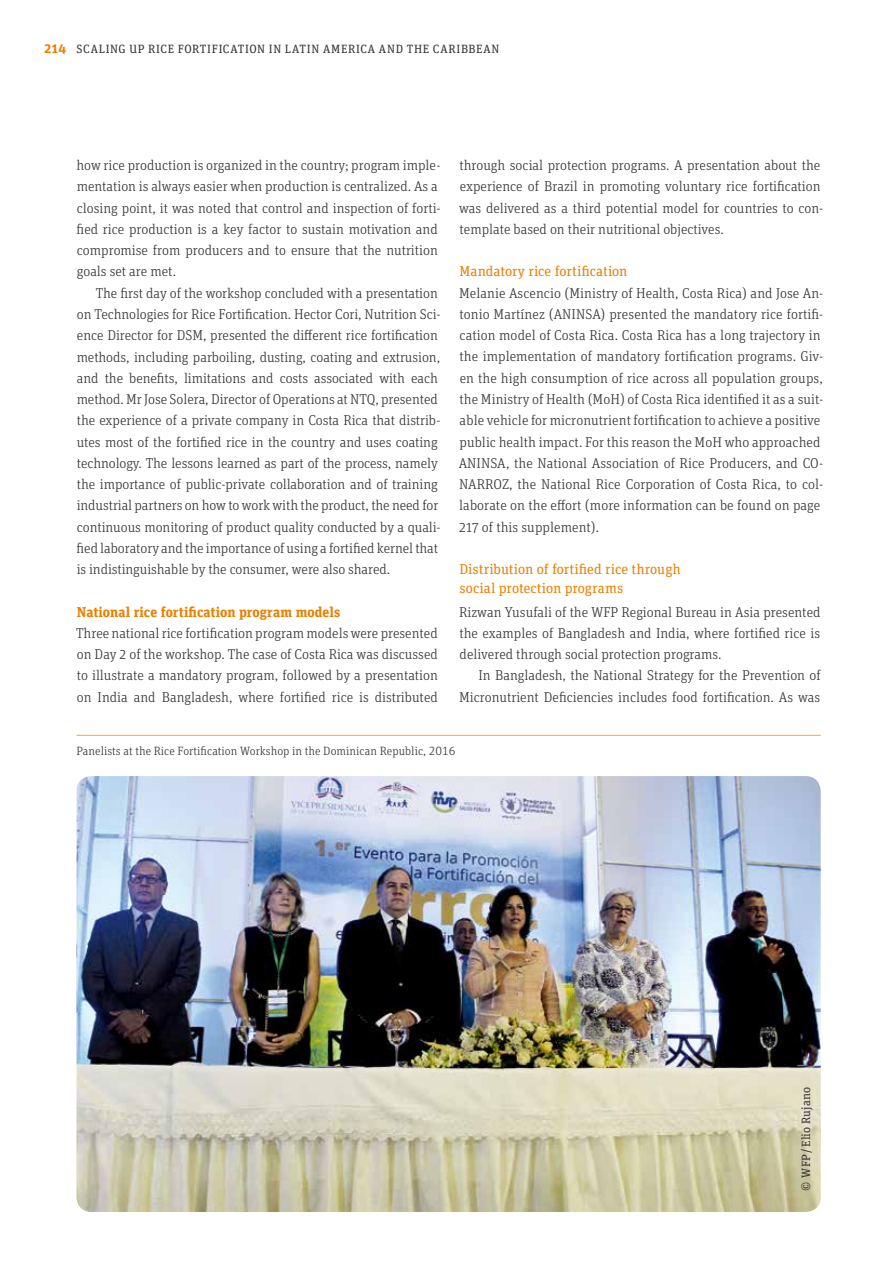
<style>
.page{position:relative;width:893px;height:1263px;background:#fff}
.page>*{position:absolute;margin:0;border:0;box-sizing:border-box;transform-origin:0 0}
.t1{font:300 14.25px/21.3px "Unit Slab Pro";color:#373437}
.t2{font:14.25px/18.8px "Unit Slab Pro";letter-spacing:.005em;color:#e98000}
.t3{font:700 14.25px "Unit Slab Pro";letter-spacing:.005em;color:#e98000}
.t4{font:300 12px "Unit Slab Pro";letter-spacing:.005em;color:#373437}
.t5{font:12px "Unit Slab Pro";letter-spacing:.055em;color:#373437}
.t6{font:12px "Unit Slab Pro";letter-spacing:.005em;color:#373437}
.s1{font-weight:700;font-size:13.5px;color:#e98000}
</style>
<div class="page">
<img style="left:77px;top:776px;width:744px;height:436px">
<hr style="left:77px;top:735px;width:744px;height:1px;background:#f1b200">
<p class="t5" style="left:45px;top:41px;width:456px"><span class="s1">214</span> SCALING UP RICE FORTIFICATION IN LATIN AMERICA AND THE CARIBBEAN</p>
<p class="t1" style="left:76px;top:154px;width:366px">how rice production is organized in the country; program imple&shy;mentation is always easier when production is centralized. As a closing point, it was noted that control and inspection of forti&shy;fied rice production is a key factor to sustain motivation and compromise from producers and to ensure that the nutrition goals set are met.</p>
<p class="t1" style="left:77px;top:282px;width:366px;text-indent:19px">The first day of the workshop concluded with a presentation on Technologies for Rice Fortification. Hector Cori, Nutrition Sci&shy;ence Director for DSM, presented the different rice fortification methods, including parboiling, dusting, coating and extrusion, and the benefits, limitations and costs associated with each method. Mr Jose Solera, Director of Operations at NTQ, presented the experience of a private company in Costa Rica that distrib&shy;utes most of the fortified rice in the country and uses coating technology. The lessons learned as part of the process, namely the importance of public-private collaboration and of training industrial partners on how to work with the product, the need for continuous monitoring of product quality conducted by a quali&shy;fied laboratory and the importance of using a fortified kernel that is indistinguishable by the consumer, were also shared.</p>
<p class="t3" style="left:77px;top:601px;width:265px">National rice fortification program models</p>
<p class="t1" style="left:76px;top:622px;width:363px;text-align:justify">Three national rice fortification program models were presented on Day 2 of the workshop. The case of Costa Rica was discussed to illustrate a mandatory program, followed by a presentation on India and Bangladesh, where fortified rice is distributed</p>
<p class="t1" style="left:459px;top:154px;width:366px">through social protection programs. A presentation about the experience of Brazil in promoting voluntary rice fortification was delivered as a third potential model for countries to con&shy;template based on their nutritional objectives.</p>
<p class="t2" style="left:459px;top:262px;width:170px">Mandatory rice fortification</p>
<p class="t1" style="left:459px;top:282px;width:366px">Melanie Ascencio (Ministry of Health, Costa Rica) and Jose An&shy;tonio Martínez (ANINSA) presented the mandatory rice fortifi&shy;cation model of Costa Rica. Costa Rica has a long trajectory in the implementation of mandatory fortification programs. Giv&shy;en the high consumption of rice across all population groups, the Ministry of Health (MoH) of Costa Rica identified it as a suit&shy;able vehicle for micronutrient fortification to achieve a positive public health impact. For this reason the MoH who approached ANINSA, the National Association of Rice Producers, and CO-NARROZ, the National Rice Corporation of Costa Rica, to col&shy;laborate on the effort (more information can be found on page 217 of this supplement).</p>
<p class="t2" style="left:459px;top:559px;width:223px">Distribution of fortified rice through social protection programs</p>
<p class="t1" style="left:459px;top:601px;width:363px;text-align:justify">Rizwan Yusufali of the WFP Regional Bureau in Asia presented the examples of Bangladesh and India, where fortified rice is delivered through social protection programs.</p>
<p class="t1" style="left:459px;top:664px;width:363px;text-align:right">In Bangladesh, the National Strategy for the Prevention of<br>Micronutrient Deficiencies includes food fortification. As was</p>
<p class="t4" style="left:76px;top:743px;width:380px">Panelists at the Rice Fortification Workshop in the Dominican Republic, 2016</p>
<p class="t6" style="left:798px;top:1191px;width:105px;rotate:-90deg">© WFP/ Elio Rujano</p>
</div>
